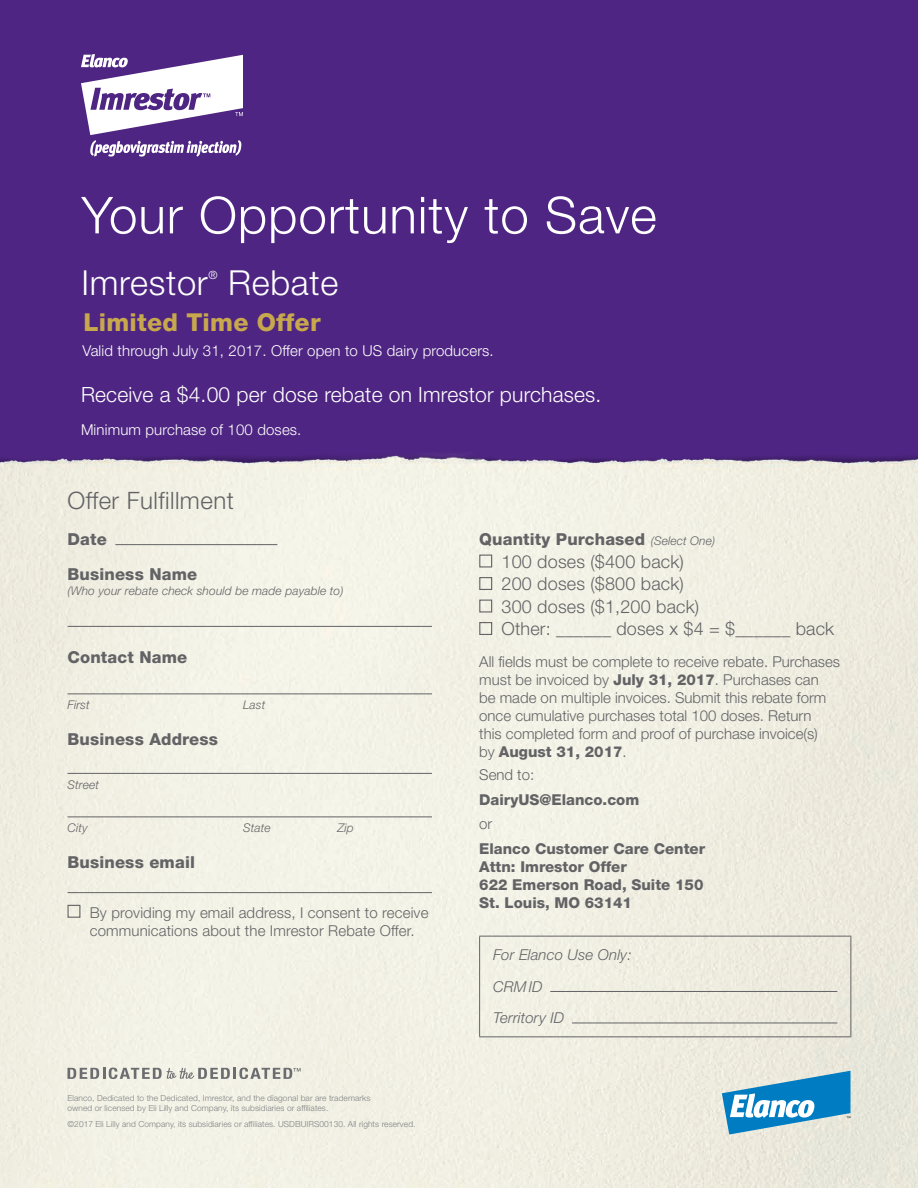
<style>
.page{position:relative;width:918px;height:1188px;background:#4e2582}
.page>*{position:absolute;margin:0;border:0;box-sizing:border-box;transform-origin:0 0}
.inVentiv_Default_Sty{font:300 51px "Helvetica Neue LT Std";letter-spacing:.02em;color:#fff}
.inVentiv_Default_Sty-2{font:300 34.5px "Helvetica Neue LT Std";letter-spacing:.02em;color:#fff}
.inVentiv_Default_Sty-3{font:800 24.75px "Helvetica Neue LT Std";letter-spacing:.01em;color:#c7a84d}
.inVentiv_Default_Sty-4{font:300 24px "Helvetica Neue LT Std";letter-spacing:.02em;color:#636366}
.inVentiv_Default_Sty-5{font:300 21px "Helvetica Neue LT Std";letter-spacing:.01em;color:#fff}
.inVentiv_Default_Sty-6{font:300 18px/22.5px "Helvetica Neue LT Std";letter-spacing:.01em;color:#636366}
.inVentiv_Default_Sty-7{font:800 16.5px "Helvetica Neue LT Std";letter-spacing:.01em;color:#636366}
.inVentiv_Default_Sty-8{font:300 15px/18px "Helvetica Neue LT Std";color:#636366}
.inVentiv_Default_Sty-9{font:800 15px/18px "Helvetica Neue LT Std";color:#636366}
.inVentiv_Default_Sty-10{font:300 15px "Helvetica Neue LT Std";letter-spacing:.01em;color:#fff}
.inVentiv_Default_Sty-11{font:italic 300 15px "Helvetica Neue LT Std";letter-spacing:.01em;color:#636366}
.inVentiv_Default_Sty-12{font:italic 300 12px "Helvetica Neue LT Std";letter-spacing:.01em;color:#636366}
.inVentiv_Default_Sty-13{font:300 11.4px "Helvetica Neue LT Std";color:#fff}
.inVentiv_Default_Sty-14{font:300 8.4px/10.5px "Helvetica Neue LT Std";letter-spacing:.01em;color:#808285}
.s1{font-weight:300;font-style:italic;font-size:12px}
.s2{font-weight:800}
</style>
<div class="page">
<img style="left:0;top:453px;width:918px;height:735px">
<svg style="left:81px;top:54px;width:162px;height:103px"></svg>
<svg style="left:722px;top:1071px;width:128px;height:64px;background:#76b4d3"></svg>
<svg style="left:68px;top:1068px;width:233px;height:11px;background:#bab9b3"></svg>
<hr style="left:115px;top:544px;width:162px;height:1px;background:#636366">
<hr style="left:68px;top:626px;width:364px;height:1px;background:#636366">
<hr style="left:68px;top:694px;width:364px;height:1px;background:#636366">
<hr style="left:68px;top:773px;width:364px;height:1px;background:#636366">
<hr style="left:68px;top:817px;width:364px;height:1px;background:#636366">
<hr style="left:68px;top:892px;width:364px;height:1px;background:#636366">
<div style="left:68px;top:905px;width:12px;height:13px;border:1px solid #636366"></div>
<div style="left:479px;top:555px;width:13px;height:13px;border:1px solid #636366"></div>
<div style="left:479px;top:577px;width:13px;height:13px;border:1px solid #636366"></div>
<div style="left:479px;top:600px;width:13px;height:13px;border:1px solid #636366"></div>
<div style="left:479px;top:622px;width:13px;height:13px;border:1px solid #636366"></div>
<hr style="left:479px;top:936px;width:372px;height:1px;background:#636366">
<hr style="left:479px;top:937px;width:1px;height:99px;background:#636366">
<hr style="left:850px;top:937px;width:1px;height:99px;background:#636366">
<hr style="left:479px;top:1036px;width:372px;height:1px;background:#636366">
<hr style="left:550px;top:991px;width:287px;height:1px;background:#636366">
<hr style="left:572px;top:1023px;width:265px;height:1px;background:#636366">
<p class="inVentiv_Default_Sty" style="left:82px;top:184px;width:577px">Your Opportunity to Save</p>
<p class="inVentiv_Default_Sty-2" style="left:82px;top:261px;width:128px">Imrestor</p>
<p class="inVentiv_Default_Sty-13" style="left:208px;top:268px;width:11px">®</p>
<p class="inVentiv_Default_Sty-2" style="left:228px;top:261px;width:112px">Rebate</p>
<p class="inVentiv_Default_Sty-3" style="left:84px;top:307px;width:239px">Limited Time Offer</p>
<p class="inVentiv_Default_Sty-10" style="left:82px;top:341px;width:413px">Valid through July 31, 2017. Offer open to US dairy producers.</p>
<p class="inVentiv_Default_Sty-5" style="left:81px;top:382px;width:522px">Receive a $4.00 per dose rebate on Imrestor purchases.</p>
<p class="inVentiv_Default_Sty-10" style="left:81px;top:421px;width:222px">Minimum purchase of 100 doses.</p>
<p class="inVentiv_Default_Sty-4" style="left:68px;top:486px;width:168px">Offer Fulfillment</p>
<p class="inVentiv_Default_Sty-7" style="left:68px;top:529px;width:41px">Date</p>
<p class="inVentiv_Default_Sty-7" style="left:68px;top:565px;width:131px">Business Name</p>
<p class="inVentiv_Default_Sty-12" style="left:68px;top:584px;width:278px">(Who your rebate check should be made payable to)</p>
<p class="inVentiv_Default_Sty-7" style="left:68px;top:647px;width:121px">Contact Name</p>
<p class="inVentiv_Default_Sty-12" style="left:68px;top:698px;width:24px">First</p>
<p class="inVentiv_Default_Sty-12" style="left:243px;top:698px;width:24px">Last</p>
<p class="inVentiv_Default_Sty-7" style="left:68px;top:730px;width:152px">Business Address</p>
<p class="inVentiv_Default_Sty-12" style="left:68px;top:777px;width:33px">Street</p>
<p class="inVentiv_Default_Sty-12" style="left:68px;top:821px;width:22px">City</p>
<p class="inVentiv_Default_Sty-12" style="left:243px;top:821px;width:29px">State</p>
<p class="inVentiv_Default_Sty-12" style="left:338px;top:821px;width:18px">Zip</p>
<p class="inVentiv_Default_Sty-7" style="left:68px;top:853px;width:129px">Business email</p>
<p class="inVentiv_Default_Sty-8" style="left:90px;top:903px;width:340px">By providing my email address, I consent to receive communications about the Imrestor Rebate Offer.</p>
<p class="inVentiv_Default_Sty-14" style="left:68px;top:1093px;width:304px">Elanco, Dedicated to the Dedicated, Imrestor, and the diagonal bar are trademarks owned or licensed by Eli Lilly and Company, its subsidiaries or affiliates.</p>
<p class="inVentiv_Default_Sty-14" style="left:68px;top:1119px;width:350px">©2017 Eli Lilly and Company, its subsidiaries or affiliates. USDBUIRS00130. All rights reserved.</p>
<p class="inVentiv_Default_Sty-7" style="left:479px;top:529px;width:238px">Quantity Purchased <span class="s1">(Select One)</span></p>
<p class="inVentiv_Default_Sty-6" style="left:502px;top:549px;width:334px">100 doses ($400 back)<br>200 doses ($800 back)<br>300 doses ($1,200 back)<br>Other: ______ doses x $4 = $______ back</p>
<p class="inVentiv_Default_Sty-8" style="left:479px;top:652px;width:362px">All fields must be complete to receive rebate. Purchases must be invoiced by <span class="s2">July 31, 2017</span>. Purchases can<br>be made on multiple invoices. Submit this rebate form once cumulative purchases total 100 doses. Return<br>this completed form and proof of purchase invoice(s)<br>by <span class="s2">August 31, 2017</span>.</p>
<p class="inVentiv_Default_Sty-8" style="left:479px;top:765px;width:57px">Send to:</p>
<p class="inVentiv_Default_Sty-9" style="left:479px;top:790px;width:162px">DairyUS@Elanco.com</p>
<p class="inVentiv_Default_Sty-8" style="left:479px;top:815px;width:15px">or</p>
<p class="inVentiv_Default_Sty-9" style="left:479px;top:840px;width:227px">Elanco Customer Care Center<br>Attn: Imrestor Offer<br>622 Emerson Road, Suite 150<br>St. Louis, MO 63141</p>
<p class="inVentiv_Default_Sty-11" style="left:493px;top:946px;width:140px">For Elanco Use Only:</p>
<p class="inVentiv_Default_Sty-11" style="left:493px;top:978px;width:51px">CRM ID</p>
<p class="inVentiv_Default_Sty-11" style="left:493px;top:1009px;width:73px">Territory ID</p>
</div>
